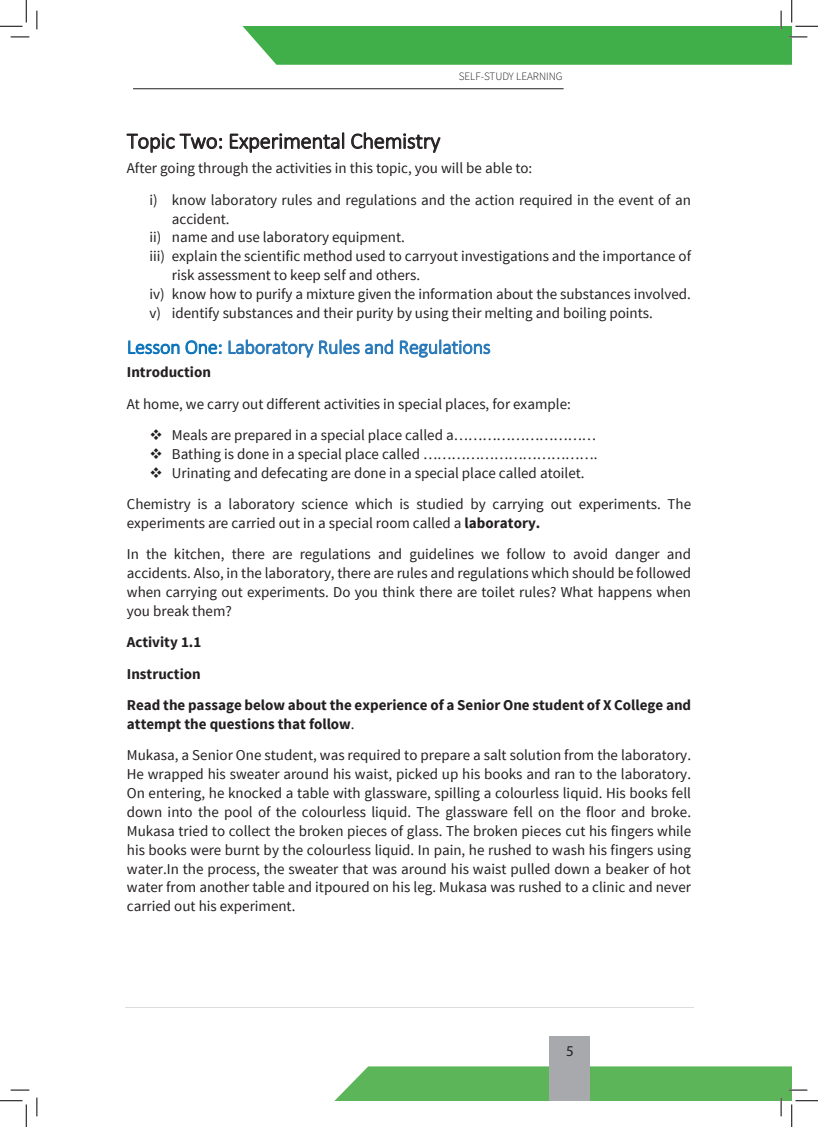
<style>
.page{position:relative;width:818px;height:1127px;background:#fff}
.page>*{position:absolute;margin:0;border:0;box-sizing:border-box;transform-origin:0 0}
.t1{font:300 22.5px "Calibri";letter-spacing:-.01em;color:#231f20}
.t2{font:300 20px "Calibri";letter-spacing:-.01em;color:#2778b9}
.t3{font:15px/18.9px "Source Sans Pro";color:#231f20}
.t4{font:700 15px/31.4px "Source Sans Pro";color:#231f20}
.t5{font:15px "Myriad Pro";color:#231f20}
.t6{font:300 11.25px "Source Sans Pro";color:#231f20}
.s1{color:#0873bb}
.s2{font-weight:700}
</style>
<div class="page">
<div style="left:549px;top:1035px;width:41px;height:65px;background:#a8a9ad"></div>
<hr style="left:133px;top:88px;width:431px;height:1px;background:#231f20">
<hr style="left:125px;top:1006px;width:568px;height:1px;background:#dcdddf">
<svg style="left:11px;top:36px;width:18px;height:2px"></svg>
<svg style="left:11px;top:1089px;width:18px;height:1px"></svg>
<svg style="left:36px;top:11px;width:2px;height:18px"></svg>
<svg style="left:36px;top:1097px;width:2px;height:18px"></svg>
<svg style="left:0;top:0;width:27px;height:27px"></svg>
<svg style="left:0;top:1100px;width:27px;height:26px"></svg>
<svg style="left:242px;top:0;width:576px;height:65px"></svg>
<svg style="left:334px;top:1066px;width:484px;height:60px"></svg>
<p class="t6" style="left:459px;top:69px;width:105px">SELF-STUDY LEARNING</p>
<h1 class="t1" style="left:127px;top:127px;width:315px">Topic Two: Experimental Chemistry</h1>
<p class="t3" style="left:149px;top:153px;width:543px;line-height:31.4px;text-indent:-22px">After going through the activities in this topic, you will be able to:<br>i) know laboratory rules and regulations and the action required in the event of an</p>
<p class="t3" style="left:172px;top:209px;width:59px">accident.</p>
<p class="t3" style="left:149px;top:228px;width:257px">ii) name and use laboratory equipment.</p>
<p class="t3" style="left:149px;top:247px;width:543px">iii) explain the scientific method used to carryout investigations and the importance of</p>
<p class="t3" style="left:172px;top:266px;width:250px">risk assessment to keep self and others.</p>
<p class="t3" style="left:149px;top:285px;width:543px">iv) know how to purify a mixture given the information about the substances involved.</p>
<p class="t3" style="left:149px;top:303px;width:505px">v) identify substances and their purity by using their melting and boiling points.</p>
<h2 class="t2" style="left:127px;top:334px;width:365px"><span class="s1">Lesson One:</span> Laboratory Rules and Regulations</h2>
<p class="t4" style="left:127px;top:357px;width:86px">Introduction</p>
<p class="t3" style="left:127px;top:394px;width:445px">At home, we carry out different activities in special places, for example:</p>
<p class="t3" style="left:149px;top:426px;width:448px">❖ Meals are prepared in a special place called a…………………………</p>
<p class="t3" style="left:149px;top:444px;width:449px">❖ Bathing is done in a special place called ……………………………….</p>
<p class="t3" style="left:127px;top:457px;width:566px;line-height:31.4px;text-indent:22px">❖ Urinating and defecating are done in a special place called atoilet.<br>Chemistry is a laboratory science which is studied by carrying out experiments. The</p>
<p class="t3" style="left:127px;top:507px;width:566px;line-height:31.4px">experiments are carried out in a special room called a <span class="s2">laboratory.<br></span>In the kitchen, there are regulations and guidelines we follow to avoid danger and</p>
<p class="t3" style="left:127px;top:564px;width:566px;text-align:justify">accidents. Also, in the laboratory, there are rules and regulations which should be followed when carrying out experiments. Do you think there are toilet rules? What happens when you break them?</p>
<p class="t4" style="left:127px;top:627px;width:566px">Activity 1.1<br>Instruction<br>Read the passage below about the experience of a Senior One student of X College and</p>
<p class="t3" style="left:127px;top:708px;width:566px;line-height:31.4px"><span class="s2">attempt the questions that follow</span>.<br>Mukasa, a Senior One student, was required to prepare a salt solution from the laboratory.</p>
<p class="t3" style="left:127px;top:765px;width:566px;text-align:justify">He wrapped his sweater around his waist, picked up his books and ran to the laboratory.<br>On entering, he knocked a table with glassware, spilling a colourless liquid. His books fell down into the pool of the colourless liquid. The glassware fell on the floor and broke.<br>Mukasa tried to collect the broken pieces of glass. The broken pieces cut his fingers while his books were burnt by the colourless liquid. In pain, he rushed to wash his fingers using water.In the process, the sweater that was around his waist pulled down a beaker of hot water from another table and itpoured on his leg. Mukasa was rushed to a clinic and never carried out his experiment.</p>
<p class="t5" style="left:566px;top:1041px;width:9px">5</p>
</div>
